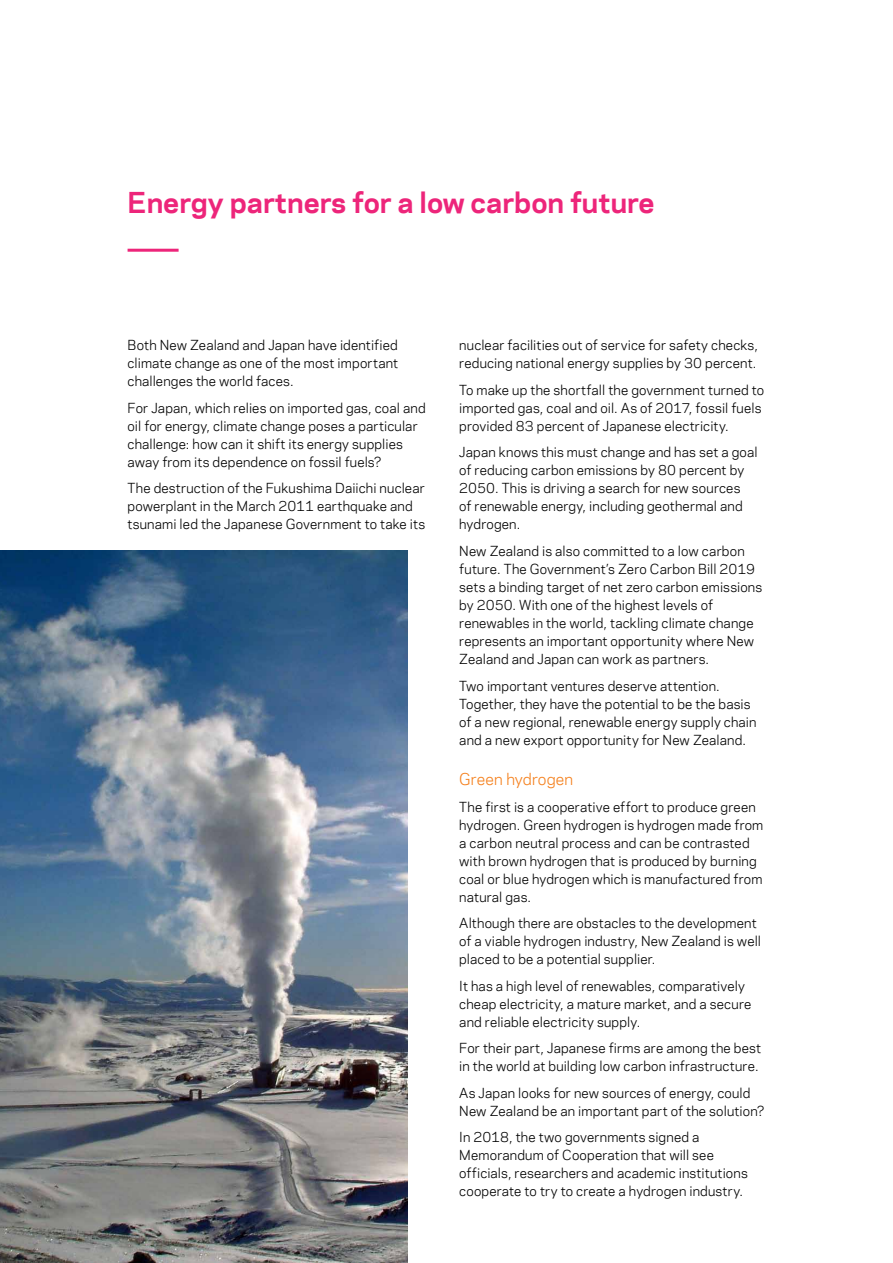
<style>
.page{position:relative;width:893px;height:1263px;background:#fff}
.page>*{position:absolute;margin:0;border:0;box-sizing:border-box;transform-origin:0 0}
.t1{font:700 27px "Polaris";color:#ed257a}
.t2{font:15px "Polaris";letter-spacing:.005em;color:#f58220}
.t3{font:12.75px/18px "Polaris";letter-spacing:.015em;color:#000}
</style>
<div class="page">
<img style="left:0;top:551px;width:407px;height:712px">
<hr style="left:128px;top:249px;width:51px;height:3px;background:#ed257a">
<h1 class="t1" style="left:128px;top:182px;width:529px">Energy partners for a low carbon future</h1>
<p class="t3" style="left:128px;top:336px;width:272px;text-align:justify">Both New Zealand and Japan have identified climate change as one of the most important challenges the world faces.</p>
<p class="t3" style="left:128px;top:398px;width:300px">For Japan, which relies on imported gas, coal and oil for energy, climate change poses a particular challenge: how can it shift its energy supplies away from its dependence on fossil fuels?</p>
<p class="t3" style="left:128px;top:479px;width:299px">The destruction of the Fukushima Daiichi nuclear powerplant in the March 2011 earthquake and tsunami led the Japanese Government to take its</p>
<p class="t3" style="left:459px;top:336px;width:300px">nuclear facilities out of service for safety checks, reducing national energy supplies by 30 percent.</p>
<p class="t3" style="left:459px;top:380px;width:306px">To make up the shortfall the government turned to imported gas, coal and oil. As of 2017, fossil fuels provided 83 percent of Japanese electricity.</p>
<p class="t3" style="left:459px;top:443px;width:300px">Japan knows this must change and has set a goal of reducing carbon emissions by 80 percent by 2050. This is driving a search for new sources<br>of renewable energy, including geothermal and hydrogen.</p>
<p class="t3" style="left:459px;top:541px;width:304px">New Zealand is also committed to a low carbon future. The Government’s Zero Carbon Bill 2019 sets a binding target of net zero carbon emissions by 2050. With one of the highest levels of renewables in the world, tackling climate change represents an important opportunity where New Zealand and Japan can work as partners.</p>
<p class="t3" style="left:459px;top:676px;width:299px">Two important ventures deserve attention.<br>Together, they have the potential to be the basis of a new regional, renewable energy supply chain and a new export opportunity for New Zealand.</p>
<p class="t2" style="left:459px;top:768px;width:115px">Green hydrogen</p>
<p class="t3" style="left:459px;top:797px;width:306px">The first is a cooperative effort to produce green hydrogen. Green hydrogen is hydrogen made from a carbon neutral process and can be contrasted with brown hydrogen that is produced by burning coal or blue hydrogen which is manufactured from natural gas.</p>
<p class="t3" style="left:459px;top:914px;width:303px">Although there are obstacles to the development of a viable hydrogen industry, New Zealand is well placed to be a potential supplier.</p>
<p class="t3" style="left:459px;top:976px;width:294px">It has a high level of renewables, comparatively cheap electricity, a mature market, and a secure and reliable electricity supply.</p>
<p class="t3" style="left:459px;top:1039px;width:303px">For their part, Japanese firms are among the best in the world at building low carbon infrastructure.</p>
<p class="t3" style="left:459px;top:1083px;width:307px">As Japan looks for new sources of energy, could<br>New Zealand be an important part of the solution?</p>
<p class="t3" style="left:459px;top:1128px;width:290px">In 2018, the two governments signed a Memorandum of Cooperation that will see officials, researchers and academic institutions cooperate to try to create a hydrogen industry.</p>
</div>
